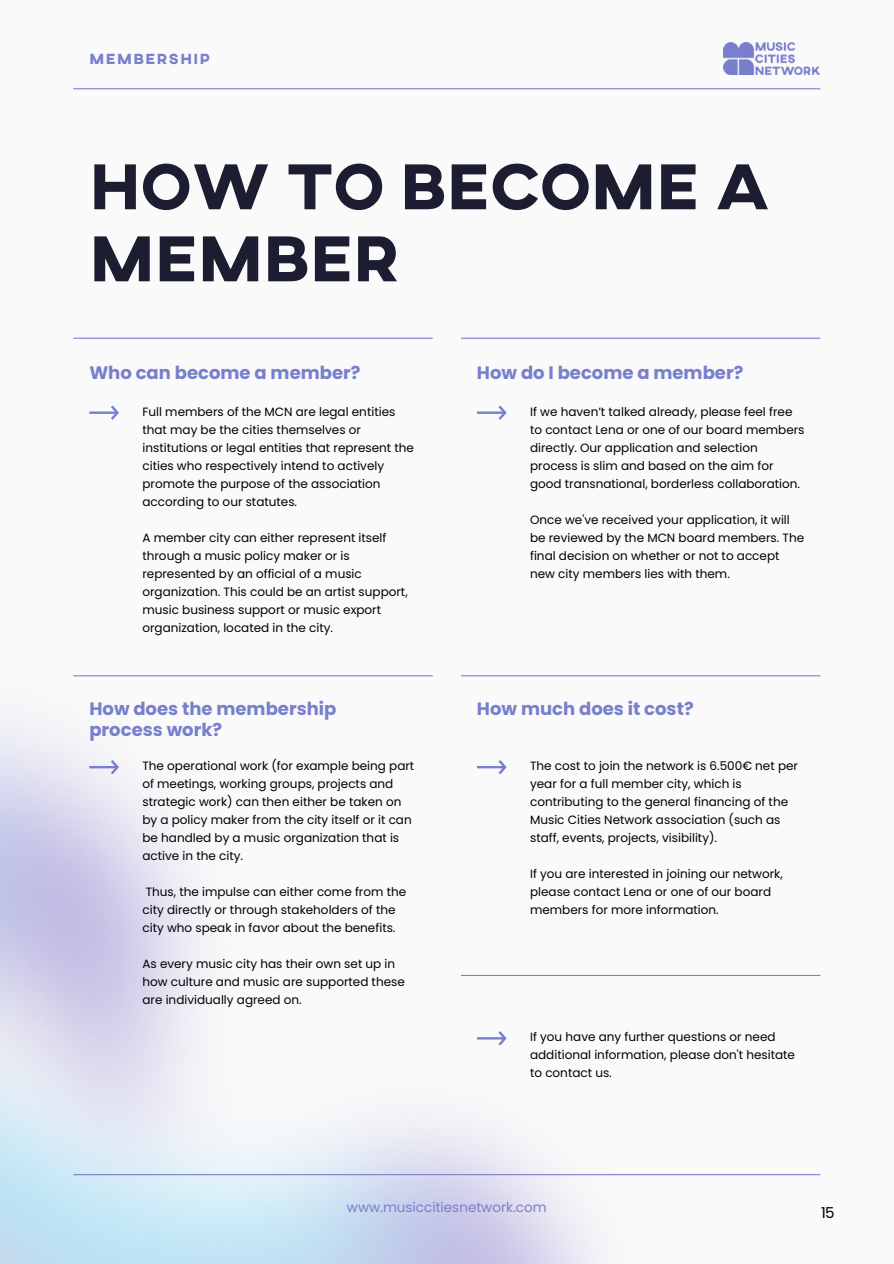
<style>
.page{position:relative;width:894px;height:1264px;background:#fff}
.page>*{position:absolute;margin:0;border:0;box-sizing:border-box;transform-origin:0 0}
.t1{font:800 66px/72px "AXIS";color:#1d1d32}
.t2{font:700 18px/21.3px "Poppins";color:#787fcd}
.t3{font:800 15px "AXIS";letter-spacing:.1em;color:#787fcd}
.t4{font:15px "Poppins";color:#000}
.t5{font:13.5px "Poppins";color:#787fcd}
.t6{font:12px/18px "Poppins";color:#000}
</style>
<div class="page">
<div style="left:0;top:0;width:893px;height:1263px;background:#fafafa"></div>
<hr style="left:73px;top:1174px;width:747px;height:1px;background:#787fcd">
<hr style="left:73px;top:88px;width:747px;height:1px;background:#787fcd">
<svg style="left:89px;top:405px;width:30px;height:15px"></svg>
<svg style="left:477px;top:760px;width:29px;height:14px"></svg>
<svg style="left:477px;top:405px;width:29px;height:15px"></svg>
<svg style="left:89px;top:760px;width:30px;height:14px"></svg>
<hr style="left:73px;top:337px;width:359px;height:2px;background:#787fcd">
<hr style="left:461px;top:337px;width:359px;height:2px;background:#787fcd">
<hr style="left:73px;top:675px;width:359px;height:1px;background:#787fcd">
<hr style="left:461px;top:675px;width:359px;height:1px;background:#787fcd">
<hr style="left:461px;top:974px;width:359px;height:2px;background:#787fcd">
<img style="left:723px;top:42px;width:96px;height:33px">
<svg style="left:477px;top:1031px;width:29px;height:14px"></svg>
<p class="t3" style="left:89px;top:49px;width:122px">MEMBERSHIP</p>
<h1 class="t1" style="left:89px;top:147px;width:682px">HOW TO BECOME A<br>MEMBER</h1>
<h2 class="t2" style="left:89px;top:362px;width:272px">Who can become a member?</h2>
<p class="t6" style="left:142px;top:402px;width:273px">Full members of the MCN are legal entities that may be the cities themselves or institutions or legal entities that represent the cities who respectively intend to actively promote the purpose of the association according to our statutes.</p>
<p class="t6" style="left:142px;top:528px;width:267px">A member city can either represent itself through a music policy maker or is represented by an official of a music organization. This could be an artist support, music business support or music export organization, located in the city.</p>
<h2 class="t2" style="left:89px;top:698px;width:248px">How does the membership process work?</h2>
<p class="t6" style="left:142px;top:757px;width:273px">The operational work (for example being part of meetings, working groups, projects and strategic work) can then either be taken on by a policy maker from the city itself or it can be handled by a music organization that is active in the city.</p>
<p class="t6" style="left:142px;top:883px;width:265px">Thus, the impulse can either come from the city directly or through stakeholders of the city who speak in favor about the benefits.</p>
<p class="t6" style="left:142px;top:955px;width:264px">As every music city has their own set up in how culture and music are supported these are individually agreed on.</p>
<h2 class="t2" style="left:477px;top:362px;width:268px">How do I become a member?</h2>
<p class="t6" style="left:530px;top:402px;width:276px">If we haven’t talked already, please feel free to contact Lena or one of our board members directly. Our application and selection process is slim and based on the aim for good transnational, borderless collaboration.</p>
<p class="t6" style="left:530px;top:510px;width:275px">Once we've received your application, it will be reviewed by the MCN board members. The final decision on whether or not to accept new city members lies with them.</p>
<h2 class="t2" style="left:477px;top:698px;width:218px">How much does it cost?</h2>
<p class="t6" style="left:530px;top:757px;width:269px">The cost to join the network is 6.500€ net per year for a full member city, which is contributing to the general financing of the Music Cities Network association (such as staff, events, projects, visibility).</p>
<p class="t6" style="left:530px;top:865px;width:254px">If you are interested in joining our network, please contact Lena or one of our board members for more information.</p>
<p class="t6" style="left:530px;top:1028px;width:266px">If you have any further questions or need additional information, please don't hesitate to contact us.</p>
<p class="t5" style="left:347px;top:1198px;width:201px">www.musiccitiesnetwork.com</p>
<p class="t4" style="left:821px;top:1202px;width:15px">15</p>
</div>
